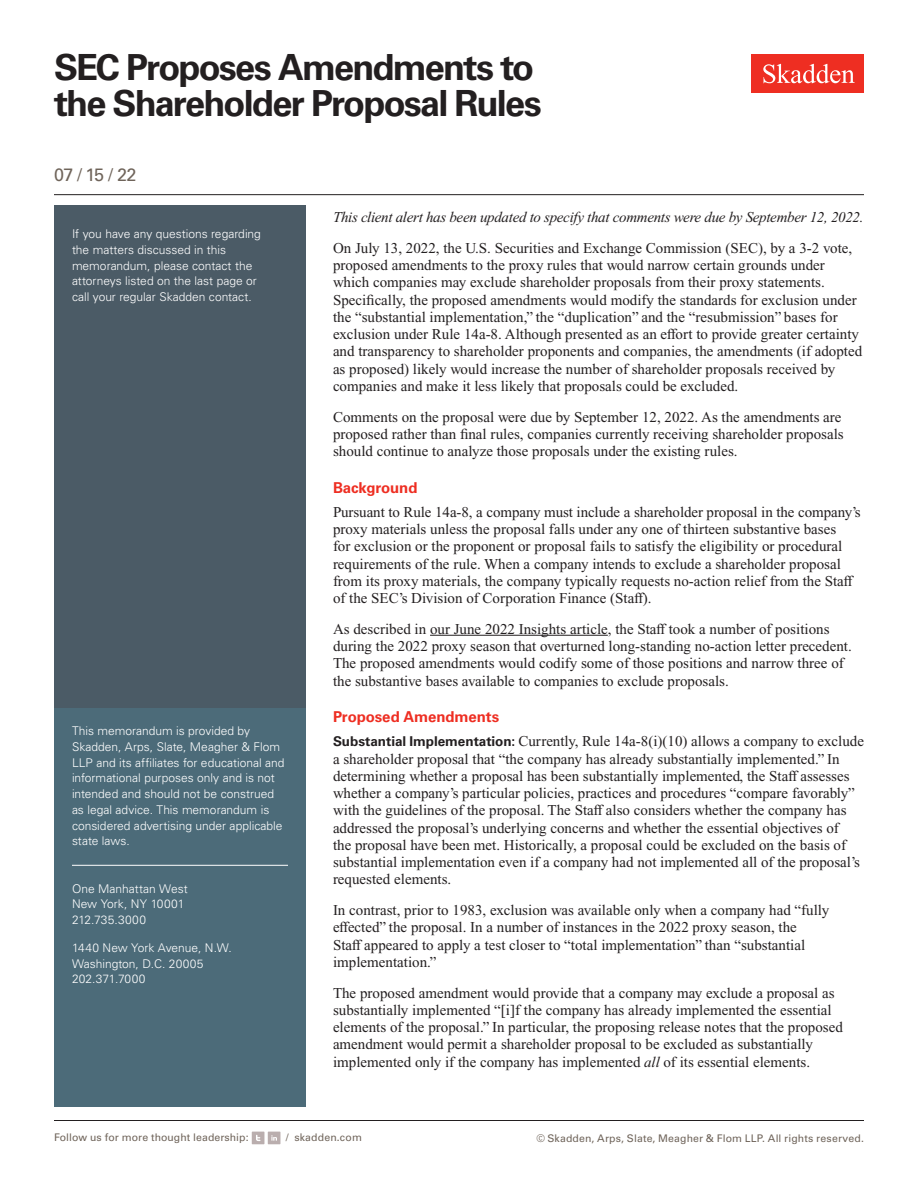
<style>
.page{position:relative;width:918px;height:1188px;background:#fff}
.page>*{position:absolute;margin:0;border:0;box-sizing:border-box;transform-origin:0 0}
.t1{font:700 36px/36px "Univers LT Std";letter-spacing:-.05em;color:#231f20}
.Date{font:18px "Univers LT Std";color:#6f645a}
.Main_Body{font:15px/17.2px "Times New Roman PS Std";color:#231f20}
.Main_Body-2{font:italic 15px "Times New Roman PS Std";letter-spacing:-.02em;color:#231f20}
.First_Level_Heading{font:700 15px "Univers LT Std";letter-spacing:-.005em;color:#ee2e22}
.Sidebar_body_rule_be{font:300 12px/15.8px "Univers LT Std";color:#fff}
.Sidebar_body{font:300 12px/15.8px "Univers LT Std";color:#fff}
.Firm_Address{font:300 12px/15.8px "Univers LT Std";color:#fff}
.t2{font:10.5px "Univers LT Std";letter-spacing:.01em;color:#6f645a}
.s1{font-family:"Univers LT Std";font-weight:700;font-size:13.5px}
.s2{font-style:italic}
</style>
<div class="page">
<div style="left:752px;top:54px;width:112px;height:39px;background:#ee2e22"></div>
<svg style="left:763px;top:64px;width:92px;height:19px"></svg>
<hr style="left:54px;top:1120px;width:810px;height:1px;background:#231f20">
<hr style="left:54px;top:194px;width:810px;height:1px;background:#231f20">
<div style="left:252px;top:1132px;width:12px;height:12px;background:#baaeae"></div>
<svg style="left:256px;top:1135px;width:4px;height:6px"></svg>
<div style="left:268px;top:1132px;width:12px;height:12px;background:#baaeae"></div>
<svg style="left:271px;top:1135px;width:6px;height:6px"></svg>
<div style="left:54px;top:206px;width:252px;height:536px;background:#4b5b66"></div>
<div style="left:54px;top:708px;width:252px;height:399px;background:#4c6b79"></div>
<hr style="left:72px;top:865px;width:216px;height:1px;background:#fff">
<hr style="left:430px;top:635px;width:178px;height:1px;background:#231f20">
<h1 class="t1" style="left:54px;top:50px;width:489px">SEC Proposes Amendments to the Shareholder Proposal Rules</h1>
<p class="Date" style="left:54px;top:164px;width:84px">07 / 15 / 22</p>
<p class="Sidebar_body" style="left:72px;top:226px;width:190px">If you have any questions regarding the matters discussed in this memorandum, please contact the attorneys listed on the last page or call your regular Skadden contact.</p>
<p class="Sidebar_body_rule_be" style="left:72px;top:723px;width:214px">This memorandum is provided by Skadden, Arps, Slate, Meagher &amp; Flom LLP and its affiliates for educational and informational purposes only and is not intended and should not be construed as legal advice. This memorandum is considered advertising under applicable state laws.</p>
<p class="Firm_Address" style="left:72px;top:881px;width:117px">One Manhattan West<br>New York, NY 10001<br>212.735.3000</p>
<p class="Firm_Address" style="left:72px;top:940px;width:161px">1440 New York Avenue, N.W.<br>Washington, D.C. 20005<br>202.371.7000</p>
<p class="Main_Body-2" style="left:333px;top:209px;width:532px">This client alert has been updated to specify that comments were due by September 12, 2022.</p>
<p class="Main_Body" style="left:333px;top:239px;width:531px">On July 13, 2022, the U.S. Securities and Exchange Commission (SEC), by a 3-2 vote, proposed amendments to the proxy rules that would narrow certain grounds under which companies may exclude shareholder proposals from their proxy statements.<br>Specifically, the proposed amendments would modify the standards for exclusion under the “substantial implementation,” the “duplication” and the “resubmission” bases for exclusion under Rule 14a-8. Although presented as an effort to provide greater certainty and transparency to shareholder proponents and companies, the amendments (if adopted as proposed) likely would increase the number of shareholder proposals received by companies and make it less likely that proposals could be excluded.</p>
<p class="Main_Body" style="left:333px;top:408px;width:512px">Comments on the proposal were due by September 12, 2022. As the amendments are proposed rather than final rules, companies currently receiving shareholder proposals should continue to analyze those proposals under the existing rules.</p>
<h1 class="First_Level_Heading" style="left:333px;top:479px;width:86px">Background</h1>
<p class="Main_Body" style="left:333px;top:503px;width:529px">Pursuant to Rule 14a-8, a company must include a shareholder proposal in the company’s proxy materials unless the proposal falls under any one of thirteen substantive bases<br>for exclusion or the proponent or proposal fails to satisfy the eligibility or procedural requirements of the rule. When a company intends to exclude a shareholder proposal from its proxy materials, the company typically requests no-action relief from the Staff of the SEC’s Division of Corporation Finance (Staff).</p>
<p class="Main_Body" style="left:333px;top:620px;width:520px">As described in our June 2022 Insights article, the Staff took a number of positions during the 2022 proxy season that overturned long-standing no-action letter precedent.<br>The proposed amendments would codify some of those positions and narrow three of the substantive bases available to companies to exclude proposals.</p>
<h1 class="First_Level_Heading" style="left:333px;top:708px;width:168px">Proposed Amendments</h1>
<p class="Main_Body" style="left:333px;top:733px;width:533px"><span class="s1">Substantial Implementation:</span> Currently, Rule 14a-8(i)(10) allows a company to exclude a shareholder proposal that “the company has already substantially implemented.” In determining whether a proposal has been substantially implemented, the Staff assesses whether a company’s particular policies, practices and procedures “compare favorably” with the guidelines of the proposal. The Staff also considers whether the company has addressed the proposal’s underlying concerns and whether the essential objectives of<br>the proposal have been met. Historically, a proposal could be excluded on the basis of substantial implementation even if a company had not implemented all of the proposal’s requested elements.</p>
<p class="Main_Body" style="left:333px;top:901px;width:498px">In contrast, prior to 1983, exclusion was available only when a company had “fully effected” the proposal. In a number of instances in the 2022 proxy season, the Staff appeared to apply a test closer to “total implementation” than “substantial implementation.”</p>
<p class="Main_Body" style="left:333px;top:984px;width:511px">The proposed amendment would provide that a company may exclude a proposal as substantially implemented “[i]f the company has already implemented the essential elements of the proposal.” In particular, the proposing release notes that the proposed amendment would permit a shareholder proposal to be excluded as substantially implemented only if the company has implemented <span class="s2">all</span> of its essential elements.</p>
<p class="t2" style="left:54px;top:1131px;width:196px">Follow us for more thought leadership:</p>
<p class="t2" style="left:286px;top:1131px;width:77px">/ skadden.com</p>
<p class="t2" style="left:536px;top:1132px;width:329px">© Skadden, Arps, Slate, Meagher &amp; Flom LLP. All rights reserved.</p>
</div>
